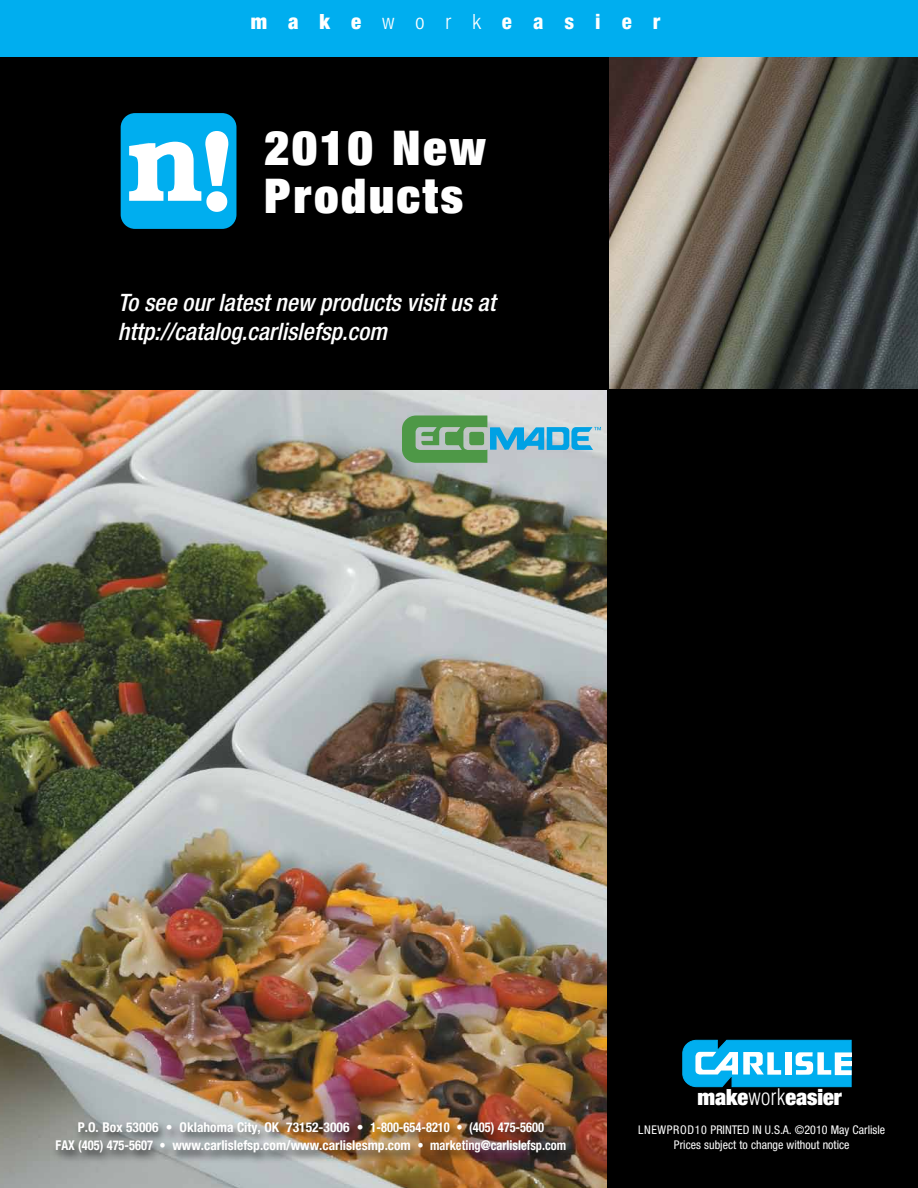
<style>
.page{position:relative;width:918px;height:1188px;background:#fff}
.page>*{position:absolute;margin:0;border:0;box-sizing:border-box;transform-origin:0 0}
.t1{font:900 condensed 48px/48px "Helvetica Neue LT Std";letter-spacing:.06em;color:#fff}
.t2{font:italic 500 condensed 24px/28.8px "Helvetica Neue LT Std";color:#fff}
.t3{font:900 condensed 22.35px "Helvetica Neue LT Std";color:#fff}
.t4{font:800 condensed 21px "Helvetica Neue LT Std";letter-spacing:1em;color:#fff}
.t5{font:700 condensed 13.5px/18.3px "Helvetica Neue LT Std";color:#fff;text-align:center}
.t6{font:condensed 12px/15px "Helvetica Neue LT Std";color:#fff;text-align:center}
.s1{font-weight:900}
.s2{font-weight:300}
.s3{font-family:"Helvetica LT Std";font-weight:300}
</style>
<div class="page">
<img style="left:609px;top:57px;width:309px;height:332px">
<img style="left:0;top:389px;width:608px;height:799px">
<div style="left:608px;top:389px;width:310px;height:799px;background:#000"></div>
<div style="left:0;top:57px;width:609px;height:332px;background:#000"></div>
<svg style="left:683px;top:1040px;width:169px;height:47px;background:#3fbeed"></svg>
<div style="left:120px;top:113px;width:117px;height:117px;border:1px solid #000;border-radius:14px"></div>
<div style="left:121px;top:113px;width:115px;height:116px;background:#00aeef;border-radius:14px"></div>
<svg style="left:129px;top:131px;width:99px;height:81px"></svg>
<div style="left:51px;top:1119px;width:526px;height:47px;background:#000;opacity:.75"></div>
<svg style="left:402px;top:416px;width:199px;height:47px;background:#81b4a6"></svg>
<div style="left:0;top:0;width:918px;height:57px;background:#00aeef"></div>
<h3 class="t4" style="left:251px;top:8px;width:411px"><span class="s1">make</span><span class="s2">work</span>easier</h3>
<h1 class="t1" style="left:264px;top:123px;width:223px">2010 New<br>Products</h1>
<h2 class="t2" style="left:118px;top:288px;width:379px">To see our latest new products visit us at http://catalog.carlislefsp.com</h2>
<p class="t5" style="left:56px;top:1118px;width:512px">P.O. Box 53006 • Oklahoma City, OK 73152-3006 • 1-800-654-8210 • (405) 475-5600<br>FAX (405) 475-5607 • www.carlislefsp.com/www.carlislesmp.com • marketing@carlislefsp.com</p>
<h3 class="t3" style="left:697px;top:1083px;width:146px">make<span class="s3">work</span>easier</h3>
<p class="t6" style="left:638px;top:1122px;width:248px">LNEWPROD10 PRINTED IN U.S.A. ©2010 May Carlisle<br>Prices subject to change without notice</p>
</div>
